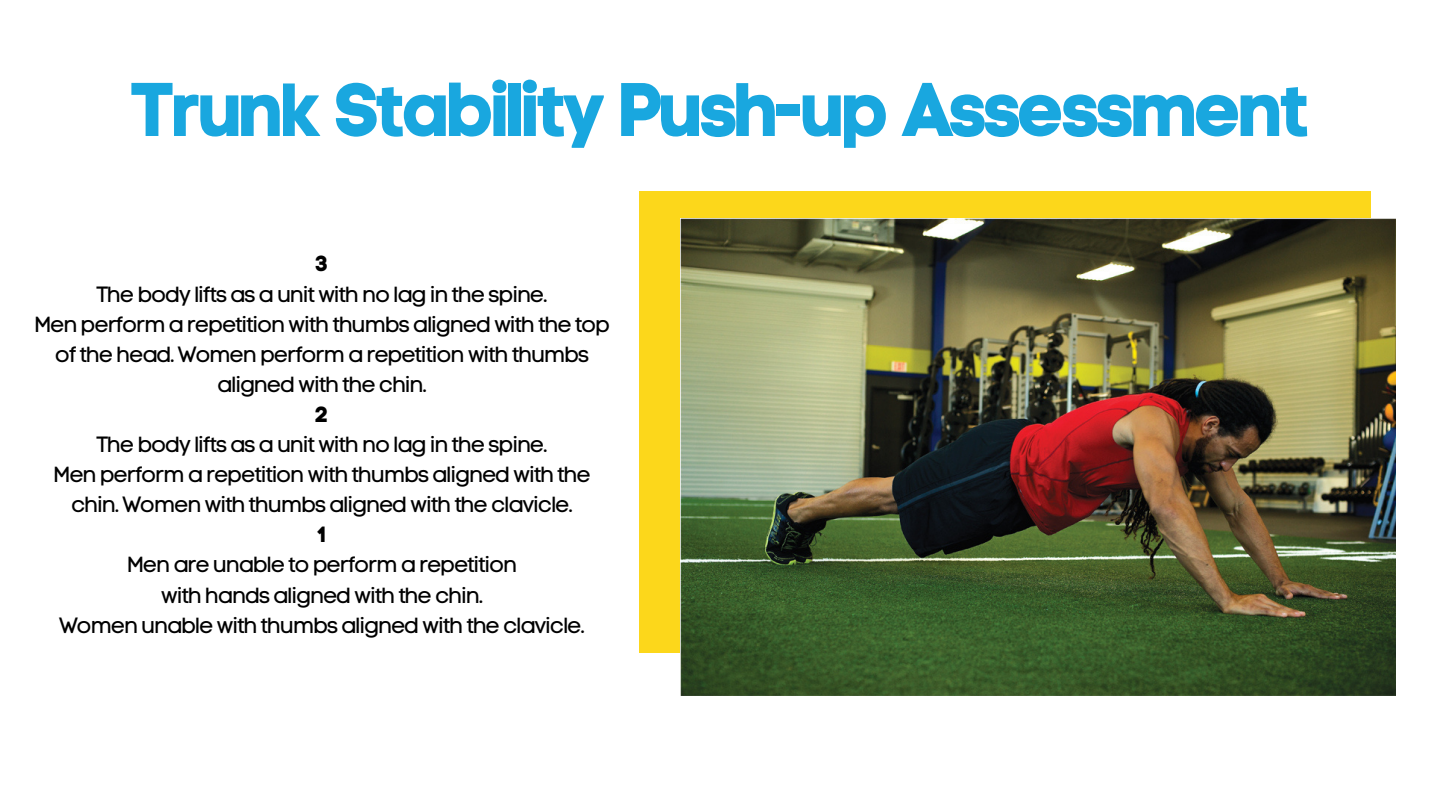
<style>
.page{position:relative;width:1440px;height:810px;background:#fff}
.page>*{position:absolute;margin:0;border:0;box-sizing:border-box;transform-origin:0 0}
.t1{font:75px "Code Pro Bold LC";letter-spacing:-.055em;color:#19a7df}
.t2{font:21.9px/30.1px "Code Pro Normal LC";letter-spacing:-.055em;color:#000;text-align:center}
.t3{font:21.9px "Code Pro Bold LC";color:#000}
</style>
<div class="page">
<div style="left:639px;top:191px;width:731px;height:461px;background:#fcd71b"></div>
<img style="left:680px;top:218px;width:715px;height:477px">
<p class="t1" style="left:129px;top:65px;width:1184px">Trunk Stability Push-up Assessment</p>
<p class="t3" style="left:316px;top:251px;width:14px">3</p>
<p class="t2" style="left:96px;top:279px;width:453px">The body lifts as a unit with no lag in the spine.</p>
<p class="t2" style="left:34px;top:309px;width:578px">Men perform a repetition with thumbs aligned with the top of the head. Women perform a repetition with thumbs aligned with the chin.</p>
<p class="t3" style="left:316px;top:401px;width:15px">2</p>
<p class="t2" style="left:96px;top:429px;width:453px">The body lifts as a unit with no lag in the spine.</p>
<p class="t2" style="left:53px;top:459px;width:539px">Men perform a repetition with thumbs aligned with the chin. Women with thumbs aligned with the clavicle.</p>
<p class="t3" style="left:318px;top:522px;width:10px">1</p>
<p class="t2" style="left:127px;top:550px;width:392px">Men are unable to perform a repetition</p>
<p class="t2" style="left:161px;top:580px;width:324px">with hands aligned with the chin.</p>
<p class="t2" style="left:59px;top:610px;width:527px">Women unable with thumbs aligned with the clavicle.</p>
</div>
